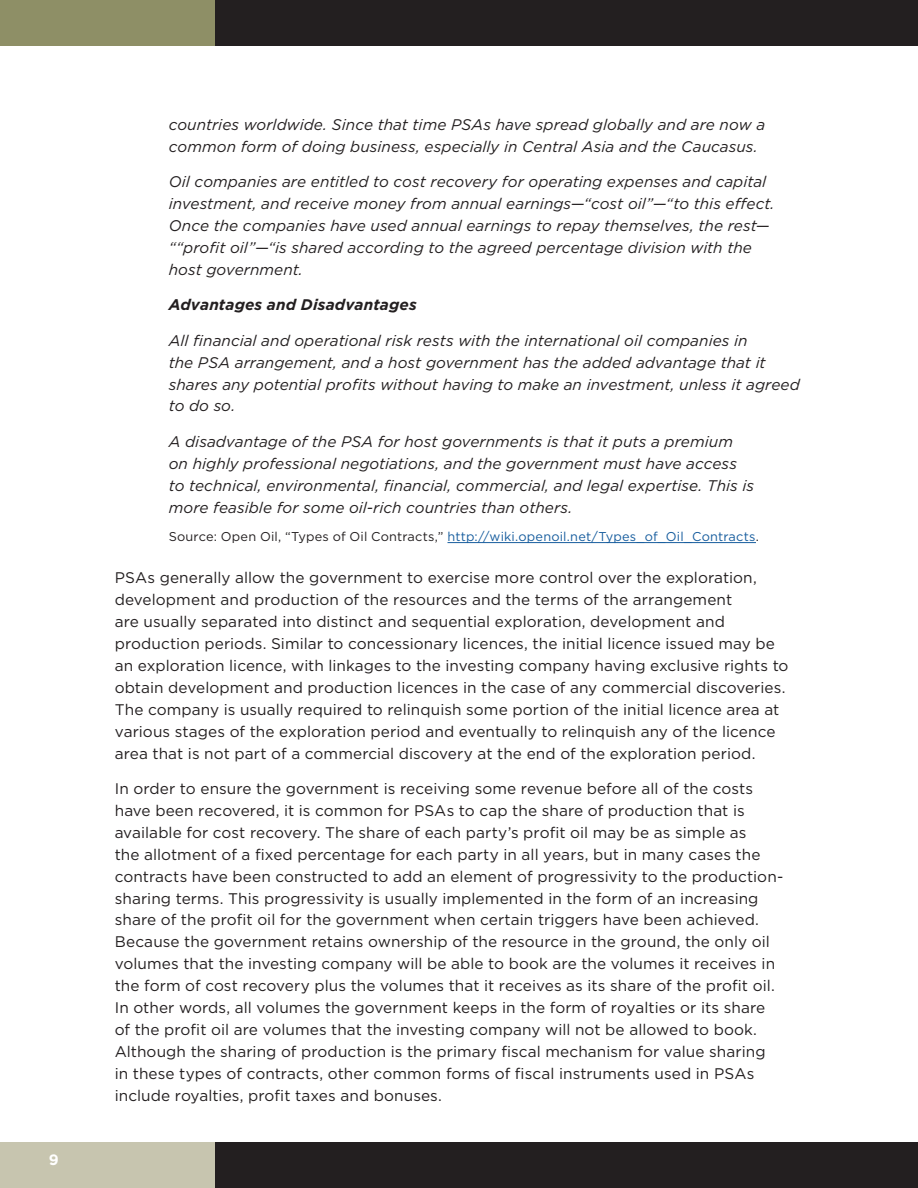
<style>
.page{position:relative;width:918px;height:1188px;background:#fff}
.page>*{position:absolute;margin:0;border:0;box-sizing:border-box;transform-origin:0 0}
.Body{font:15.3px/21.9px "Gotham";letter-spacing:.005em;color:#231f20}
.Body_-_Indent{font:italic 15.3px/21.9px "Gotham";color:#231f20}
.Body_-_Indent-2{font:italic 700 15.3px "Gotham";letter-spacing:.01em;color:#231f20}
.t1{font:700 15px "Gotham";color:#fff}
.Table_Source{font:12.75px "Gotham";letter-spacing:.015em;color:#175d9e}
.s1{color:#231f20}
</style>
<div class="page">
<div style="left:0;top:1143px;width:215px;height:45px;background:#c7c5af"></div>
<div style="left:0;top:0;width:215px;height:45px;background:#8e8f66"></div>
<div style="left:215px;top:1143px;width:703px;height:45px;background:#231f20"></div>
<div style="left:215px;top:0;width:703px;height:45px;background:#231f20"></div>
<hr style="left:447px;top:542px;width:309px;height:1px;background:#175d9e">
<p class="t1" style="left:49px;top:1150px;width:11px">9</p>
<p class="Body_-_Indent" style="left:169px;top:113px;width:598px">countries worldwide. Since that time PSAs have spread globally and are now a common form of doing business, especially in Central Asia and the Caucasus.</p>
<p class="Body_-_Indent" style="left:169px;top:171px;width:607px">Oil companies are entitled to cost recovery for operating expenses and capital investment, and receive money from annual earnings—“cost oil”—“to this effect.<br>Once the companies have used annual earnings to repay themselves, the rest— ““profit oil”—“is shared according to the agreed percentage division with the host government.</p>
<p class="Body_-_Indent-2" style="left:169px;top:295px;width:249px">Advantages and Disadvantages</p>
<p class="Body_-_Indent" style="left:169px;top:329px;width:633px">All financial and operational risk rests with the international oil companies in<br>the PSA arrangement, and a host government has the added advantage that it shares any potential profits without having to make an investment, unless it agreed to do so.</p>
<p class="Body_-_Indent" style="left:169px;top:430px;width:587px">A disadvantage of the PSA for host governments is that it puts a premium on highly professional negotiations, and the government must have access to technical, environmental, financial, commercial, and legal expertise. This is more feasible for some oil-rich countries than others.</p>
<p class="Table_Source" style="left:169px;top:529px;width:592px"><span class="s1">Source: Open Oil, “Types of Oil Contracts,”</span> http://wiki.openoil.net/Types_of_Oil_Contracts<span class="s1">.</span></p>
<p class="Body" style="left:115px;top:567px;width:675px">PSAs generally allow the government to exercise more control over the exploration, development and production of the resources and the terms of the arrangement<br>are usually separated into distinct and sequential exploration, development and production periods. Similar to concessionary licences, the initial licence issued may be an exploration licence, with linkages to the investing company having exclusive rights to obtain development and production licences in the case of any commercial discoveries.<br>The company is usually required to relinquish some portion of the initial licence area at various stages of the exploration period and eventually to relinquish any of the licence area that is not part of a commercial discovery at the end of the exploration period.</p>
<p class="Body" style="left:115px;top:777px;width:670px">In order to ensure the government is receiving some revenue before all of the costs have been recovered, it is common for PSAs to cap the share of production that is available for cost recovery. The share of each party’s profit oil may be as simple as<br>the allotment of a fixed percentage for each party in all years, but in many cases the contracts have been constructed to add an element of progressivity to the production&shy;sharing terms. This progressivity is usually implemented in the form of an increasing share of the profit oil for the government when certain triggers have been achieved.<br>Because the government retains ownership of the resource in the ground, the only oil volumes that the investing company will be able to book are the volumes it receives in the form of cost recovery plus the volumes that it receives as its share of the profit oil.<br>In other words, all volumes the government keeps in the form of royalties or its share of the profit oil are volumes that the investing company will not be allowed to book.<br>Although the sharing of production is the primary fiscal mechanism for value sharing<br>in these types of contracts, other common forms of fiscal instruments used in PSAs include royalties, profit taxes and bonuses.</p>
</div>
